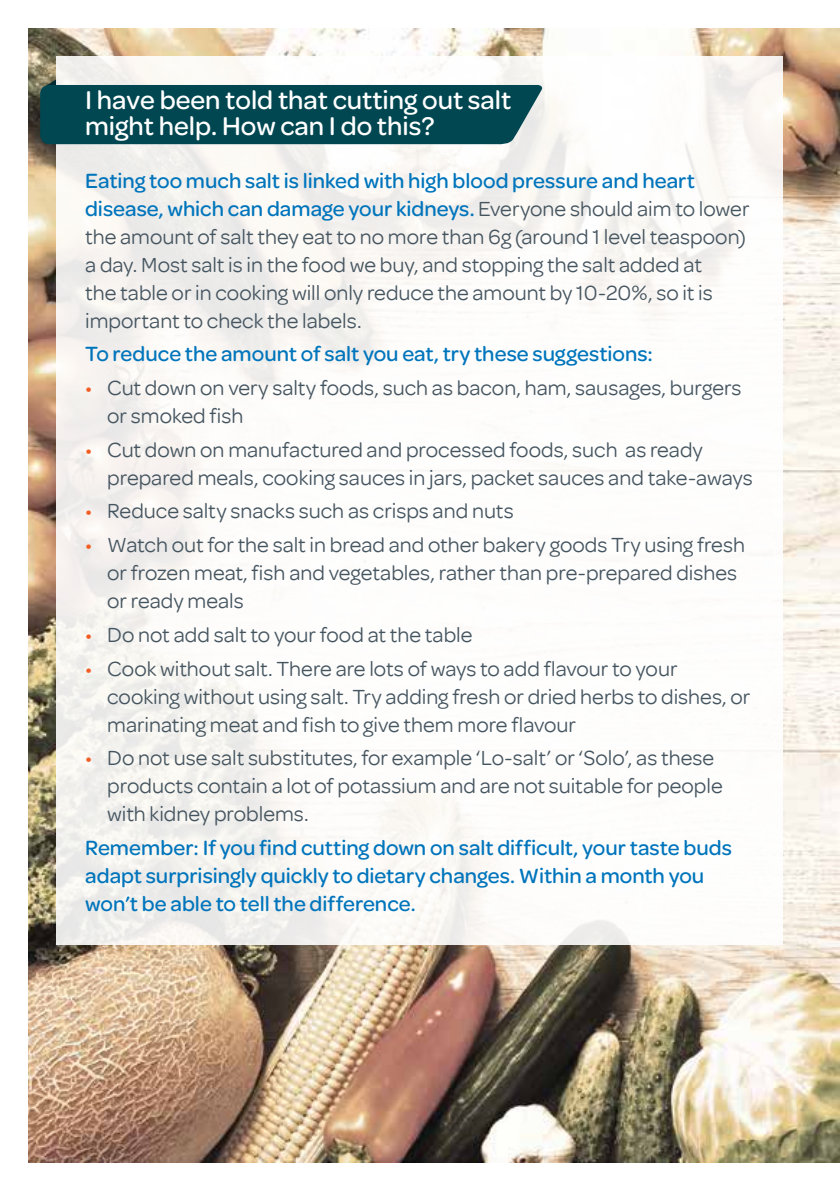
<style>
.page{position:relative;width:840px;height:1191px;background:#fff}
.page>*{position:absolute;margin:0;border:0;box-sizing:border-box;transform-origin:0 0}
.t1{font:500 27.4px/26px "Omnes";color:#fff}
.t2{font:22px/28px "Omnes";color:#455560}
.t3{font:500 22px/28px "Omnes";color:#0075bc}
.s1{font-weight:500;color:#0075bc}
.s2{color:#f15d22}
</style>
<div class="page">
<img style="left:28px;top:28px;width:811px;height:1134px">
<div style="left:57px;top:57px;width:725px;height:888px;background:linear-gradient(to right,#f4f2f0,#fffffe)"></div>
<svg style="left:40px;top:79px;width:503px;height:66px;background:#205d65"></svg>
<p class="t1" style="left:85px;top:87px;width:427px">I have been told that cutting out salt might help. How can I do this?</p>
<p class="t2" style="left:85px;top:166px;width:665px"><span class="s1">Eating too much salt is linked with high blood pressure and heart disease, which can damage your kidneys.</span> Everyone should aim to lower the amount of salt they eat to no more than 6g (around 1 level teaspoon) a day. Most salt is in the food we buy, and stopping the salt added at<br>the table or in cooking will only reduce the amount by 10-20%, so it is important to check the labels.</p>
<p class="t3" style="left:85px;top:340px;width:569px">To reduce the amount of salt you eat, try these suggestions:</p>
<p class="t2" style="left:107px;top:374px;width:635px;text-indent:-22px"><span class="s2">•</span> Cut down on very salty foods, such as bacon, ham, sausages, burgers or smoked fish</p>
<p class="t2" style="left:107px;top:435px;width:646px;text-indent:-22px"><span class="s2">•</span> Cut down on manufactured and processed foods, such as ready prepared meals, cooking sauces in jars, packet sauces and take-aways</p>
<p class="t2" style="left:85px;top:497px;width:430px"><span class="s2">•</span> Reduce salty snacks such as crisps and nuts</p>
<p class="t2" style="left:107px;top:531px;width:639px;text-indent:-22px"><span class="s2">•</span> Watch out for the salt in bread and other bakery goods Try using fresh or frozen meat, fish and vegetables, rather than pre-prepared dishes or ready meals</p>
<p class="t2" style="left:85px;top:620px;width:389px"><span class="s2">•</span> Do not add salt to your food at the table</p>
<p class="t2" style="left:107px;top:654px;width:644px;text-indent:-22px"><span class="s2">•</span> Cook without salt. There are lots of ways to add flavour to your cooking without using salt. Try adding fresh or dried herbs to dishes, or marinating meat and fish to give them more flavour</p>
<p class="t2" style="left:107px;top:744px;width:616px;text-indent:-22px"><span class="s2">•</span> Do not use salt substitutes, for example ‘Lo-salt’ or ‘Solo’, as these products contain a lot of potassium and are not suitable for people with kidney problems.</p>
<p class="t3" style="left:85px;top:833px;width:648px">Remember: If you find cutting down on salt difficult, your taste buds adapt surprisingly quickly to dietary changes. Within a month you won’t be able to tell the difference.</p>
</div>
